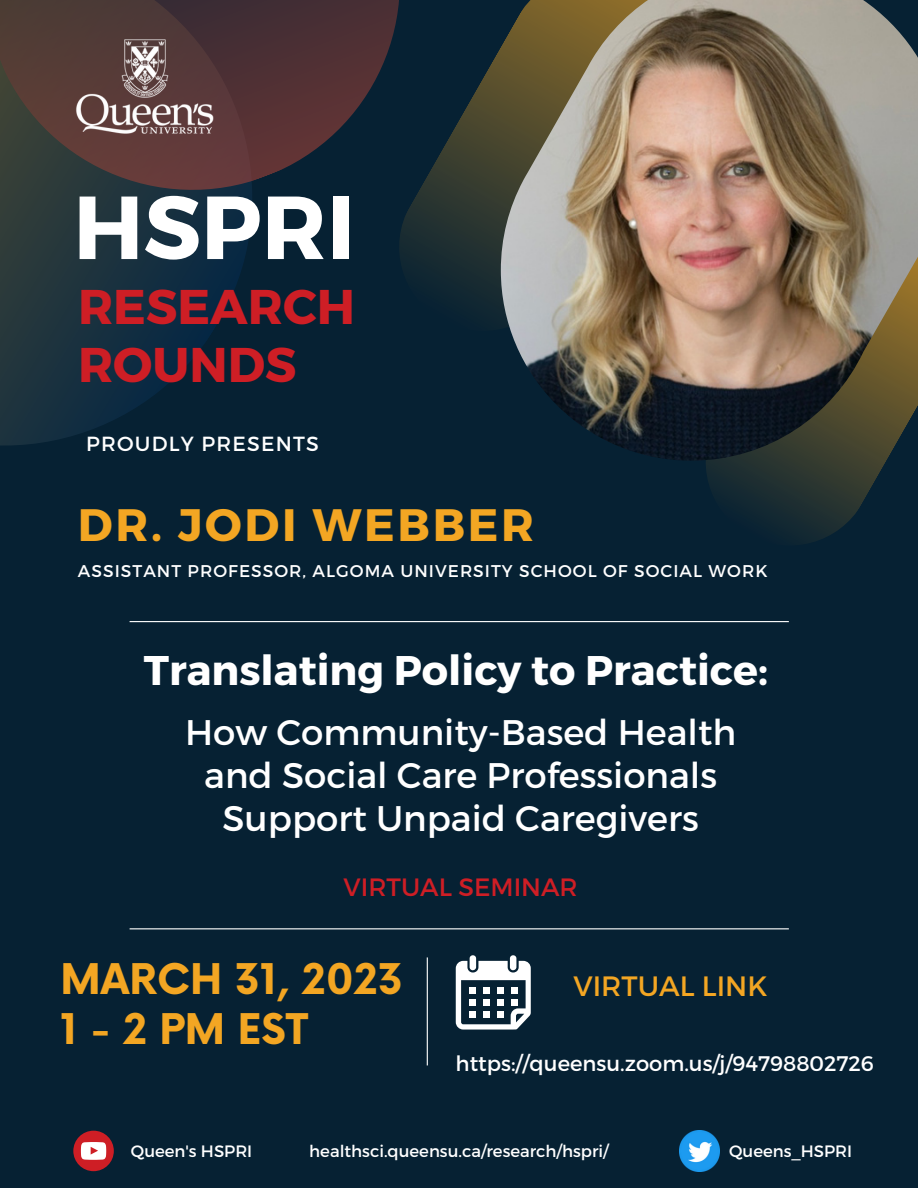
<style>
.page{position:relative;width:918px;height:1188px;background:#062133}
.page>*{position:absolute;margin:0;border:0;box-sizing:border-box;transform-origin:0 0}
.t1{font:700 89.25px "Montserrat";color:#fff}
.t2{font:700 48.75px/57.3px "Montserrat";color:#ce1e25}
.t3{font:700 45.45px "Montserrat";letter-spacing:.06em;color:#f3a623}
.t4{font:700 41.4px "Montserrat";color:#fff}
.t5{font:700 41.25px/49.5px "Now";color:#f3a623}
.t6{font:35.55px/42.8px "Montserrat";color:#fff;text-align:center}
.t7{font:27.9px "Montserrat";color:#f3a623}
.t8{font:25.05px "Montserrat";color:#ce1e25}
.t9{font:21.15px "Montserrat";color:#fff}
.t10{font:20.4px "Montserrat";letter-spacing:.06em;color:#fff}
.t11{font:16.95px "Montserrat";letter-spacing:.06em;color:#fff}
.t12{font:16.5px "Montserrat";color:#fff}
</style>
<div class="page">
<svg style="left:0;top:250px;width:246px;height:196px"></svg>
<svg style="left:0;top:0;width:369px;height:250px"></svg>
<svg style="left:369px;top:0;width:132px;height:317px"></svg>
<svg style="left:706px;top:461px;width:180px;height:82px"></svg>
<img style="left:501px;top:0;width:417px;height:461px">
<hr style="left:130px;top:621px;width:659px;height:1px;background:#fff">
<hr style="left:130px;top:928px;width:659px;height:1px;background:#fff">
<hr style="left:427px;top:957px;width:1px;height:108px;background:#fff">
<div style="left:73px;top:1131px;width:41px;height:40px;background:#ce1e25;border-radius:50%"></div>
<svg style="left:81px;top:1142px;width:25px;height:18px"></svg>
<img style="left:679px;top:1131px;width:41px;height:40px">
<img style="left:58px;top:20px;width:173px;height:132px">
<div style="left:470px;top:955px;width:6px;height:15px;background:#fff;border-radius:3px"></div>
<div style="left:510px;top:955px;width:6px;height:15px;background:#fff;border-radius:3px"></div>
<svg style="left:456px;top:961px;width:75px;height:69px"></svg>
<h1 class="t1" style="left:73px;top:169px;width:283px">HSPRI</h1>
<h2 class="t2" style="left:78px;top:276px;width:278px">RESEARCH<br>ROUNDS</h2>
<p class="t10" style="left:86px;top:430px;width:234px">PROUDLY PRESENTS</p>
<p class="t3" style="left:78px;top:495px;width:458px">DR. JODI WEBBER</p>
<p class="t11" style="left:78px;top:559px;width:691px">ASSISTANT PROFESSOR, ALGOMA UNIVERSITY SCHOOL OF SOCIAL WORK</p>
<p class="t4" style="left:144px;top:643px;width:626px">Translating Policy to Practice:</p>
<p class="t6" style="left:185px;top:710px;width:553px">How Community-Based Health and Social Care Professionals<br>Support Unpaid Caregivers</p>
<p class="t8" style="left:344px;top:871px;width:236px">VIRTUAL SEMINAR</p>
<p class="t5" style="left:61px;top:957px;width:344px">MARCH 31, 2023<br>1-2PMEST</p>
<p class="t7" style="left:574px;top:968px;width:195px">VIRTUAL LINK</p>
<p class="t9" style="left:456px;top:1049px;width:420px">https://queensu.zoom.us/j/94798802726</p>
<p class="t12" style="left:131px;top:1141px;width:123px">Queen's HSPRI</p>
<p class="t12" style="left:309px;top:1141px;width:301px">healthsci.queensu.ca/research/hspri/</p>
<p class="t12" style="left:729px;top:1141px;width:125px">Queens_HSPRI</p>
</div>
